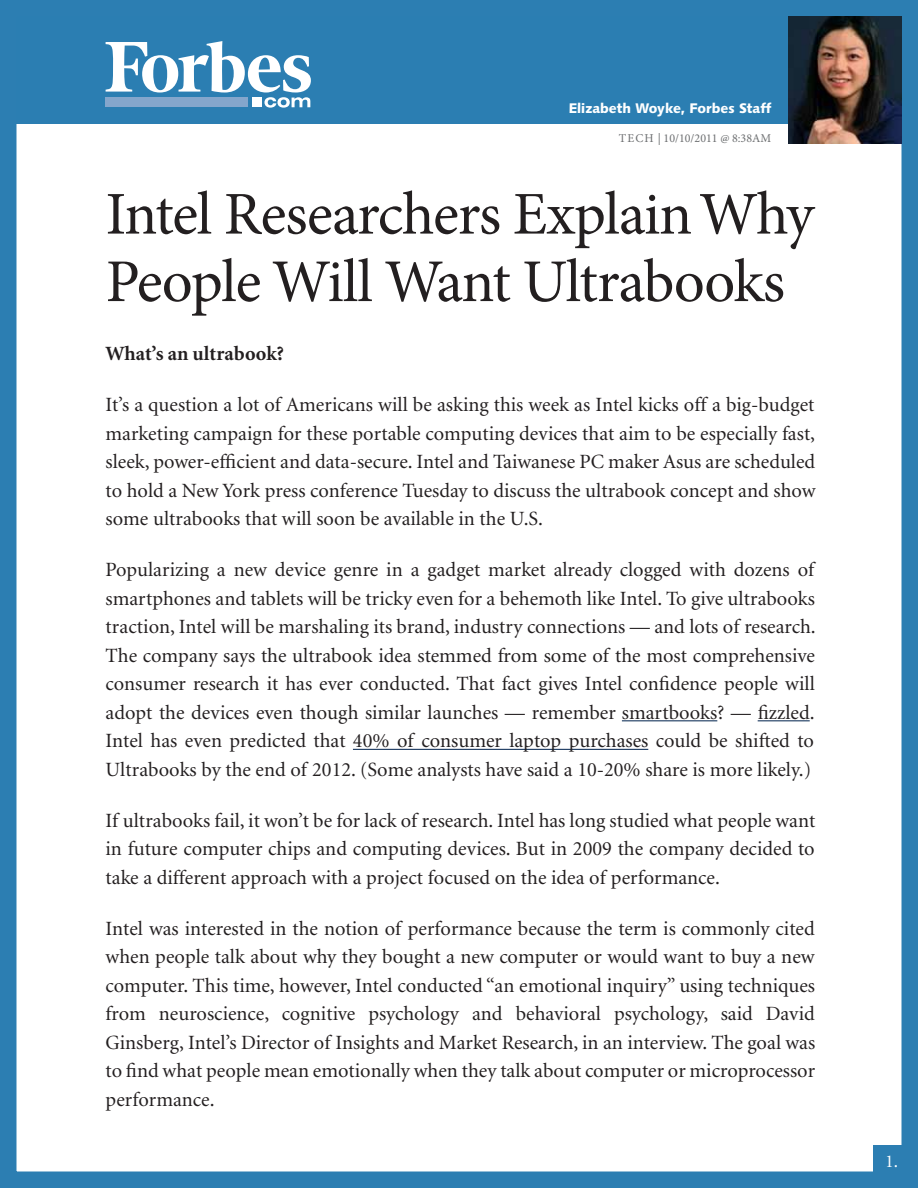
<style>
.page{position:relative;width:918px;height:1188px;background:#fff}
.page>*{position:absolute;margin:0;border:0;box-sizing:border-box;transform-origin:0 0}
.t1{font:60.75px/67.5px "Minion Pro";letter-spacing:-.025em;color:#231f20}
.t2{font:20.25px/28.5px "Minion";color:#231f20;text-align:justify}
.t3{font:700 20.25px "Minion";color:#231f20}
.t4{font:18px "Minion";color:#fff}
.t5{font:13.95px "Humanist 531 BT Black A";color:#fff}
.t6{font:12px "Minion Pro";color:#6d6f71}
</style>
<div class="page">
<div style="left:0;top:0;width:918px;height:123px;background:#2b7eb2"></div>
<hr style="left:622px;top:720px;width:95px;height:1px;background:#00234e">
<hr style="left:758px;top:720px;width:52px;height:1px;background:#00234e">
<hr style="left:353px;top:749px;width:295px;height:1px;background:#00234e">
<div style="left:0;top:0;width:918px;height:1188px;border:16px solid #2c7eb2"></div>
<img style="left:789px;top:16px;width:113px;height:127px">
<svg style="left:106px;top:41px;width:205px;height:67px"></svg>
<div style="left:106px;top:97px;width:142px;height:10px;background:#84a6cc"></div>
<div style="left:873px;top:1145px;width:36px;height:35px;background:#2c7eb2"></div>
<p class="t5" style="left:569px;top:100px;width:204px">Elizabeth Woyke, Forbes Staff</p>
<p class="t6" style="left:619px;top:131px;width:154px">TECH | 10/10/2011 @ 8:38AM</p>
<h1 class="t1" style="left:106px;top:181px;width:710px">Intel Researchers Explain Why<br>People Will Want Ultrabooks</h1>
<p class="t3" style="left:106px;top:344px;width:180px">What’s an ultrabook?</p>
<p class="t2" style="left:106px;top:391px;width:711px">It’s a question a lot of Americans will be asking this week as Intel kicks off a big-budget marketing campaign for these portable computing devices that aim to be especially fast, sleek, power-efficient and data-secure. Intel and Taiwanese PC maker Asus are scheduled to hold a New York press conference Tuesday to discuss the ultrabook concept and show some ultrabooks that will soon be available in the U.S.</p>
<p class="t2" style="left:106px;top:556px;width:712px">Popularizing a new device genre in a gadget market already clogged with dozens of smartphones and tablets will be tricky even for a behemoth like Intel. To give ultrabooks traction, Intel will be marshaling its brand, industry connections — and lots of research.<br>The company says the ultrabook idea stemmed from some of the most comprehensive consumer research it has ever conducted. That fact gives Intel confidence people will adopt the devices even though similar launches — remember smartbooks? — fizzled.<br>Intel has even predicted that 40% of consumer laptop purchases could be shifted to Ultrabooks by the end of 2012. (Some analysts have said a 10-20% share is more likely.)</p>
<p class="t2" style="left:106px;top:807px;width:711px">If ultrabooks fail, it won’t be for lack of research. Intel has long studied what people want in future computer chips and computing devices. But in 2009 the company decided to take a different approach with a project focused on the idea of performance.</p>
<p class="t2" style="left:106px;top:915px;width:711px">Intel was interested in the notion of performance because the term is commonly cited when people talk about why they bought a new computer or would want to buy a new computer. This time, however, Intel conducted “an emotional inquiry” using techniques from neuroscience, cognitive psychology and behavioral psychology, said David Ginsberg, Intel’s Director of Insights and Market Research, in an interview. The goal was to find what people mean emotionally when they talk about computer or microprocessor performance.</p>
<p class="t4" style="left:885px;top:1153px;width:14px">1.</p>
</div>
